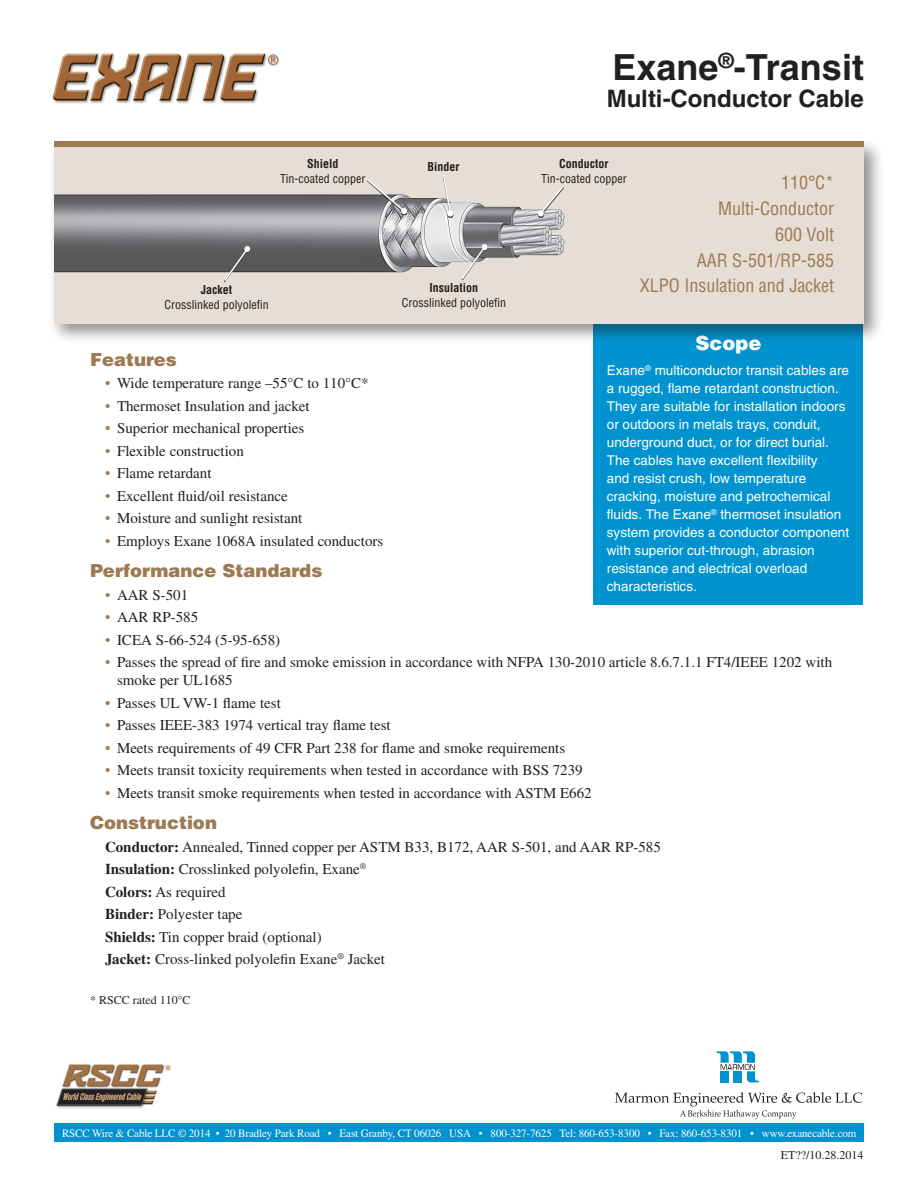
<style>
.page{position:relative;width:918px;height:1188px;background:#fff}
.page>*{position:absolute;margin:0;border:0;box-sizing:border-box;transform-origin:0 0}
.Product_title{font:700 36px "Helvetica";color:#231f20}
.Product_subtitle{font:700 24px "Helvetica";color:#231f20}
.t1{font:900 19.5px "Helvetica";color:#fff}
.Specs{font:condensed 18px "Helvetica";color:#9c7a53}
.Subheads{font:900 18px "Helvetica";color:#9c7a53}
.Body_text{font:15px/18px "Times";color:#231f20}
.t2{font:13.5px/18px "Helvetica";color:#fff}
.Callout{font:condensed 12px "Helvetica";color:#231f20}
.Callout-2{font:700 condensed 12px "Helvetica";color:#231f20}
.note{font:12px "Times";color:#231f20}
.t3{font:11.25px "Times";letter-spacing:-.01em;color:#fff}
.s1{color:#9c7a53}
.s2{font-weight:700}
</style>
<div class="page">
<div style="left:54px;top:1124px;width:810px;height:18px;background:#0093d0"></div>
<img style="left:56px;top:1064px;width:115px;height:44px">
<svg style="left:717px;top:1051px;width:42px;height:31px"></svg>
<svg style="left:615px;top:1092px;width:247px;height:27px"></svg>
<div style="left:593px;top:321px;width:270px;height:284px;background:#0093d0"></div>
<div style="left:48px;top:138px;width:837px;height:207px;background:#231f20;opacity:.5"></div>
<div style="left:54px;top:144px;width:810px;height:180px;background:#e6ded4"></div>
<div style="left:54px;top:141px;width:810px;height:6px;background:#9c7a53"></div>
<img style="left:52px;top:53px;width:228px;height:51px">
<img style="left:54px;top:194px;width:511px;height:79px">
<div style="left:538px;top:187px;width:26px;height:31px;background:#231f20;opacity:.75"></div>
<svg style="left:539px;top:186px;width:26px;height:30px"></svg>
<div style="left:538px;top:210px;width:6px;height:7px;background:#fff;border-radius:50%"></div>
<svg style="left:460px;top:244px;width:28px;height:37px"></svg>
<div style="left:443px;top:176px;width:10px;height:42px;background:#231f20;opacity:.75"></div>
<svg style="left:442px;top:175px;width:10px;height:40px"></svg>
<div style="left:447px;top:210px;width:6px;height:7px;background:#fff;border-radius:50%"></div>
<div style="left:367px;top:180px;width:40px;height:35px;background:#231f20;opacity:.75"></div>
<svg style="left:365px;top:179px;width:42px;height:35px"></svg>
<svg style="left:223px;top:246px;width:27px;height:37px"></svg>
<p class="Callout-2" style="left:307px;top:157px;width:33px">Shield</p>
<p class="Callout-2" style="left:428px;top:159px;width:34px">Binder</p>
<p class="Callout" style="left:280px;top:171px;width:87px">Tin-coated copper</p>
<p class="Callout-2" style="left:201px;top:282px;width:33px">Jacket</p>
<p class="Callout" style="left:164px;top:297px;width:106px">Crosslinked polyolefin</p>
<p class="Callout-2" style="left:430px;top:280px;width:50px">Insulation</p>
<p class="Callout" style="left:402px;top:295px;width:106px">Crosslinked polyolefin</p>
<p class="Product_title" style="left:612px;top:46px;width:253px">Exane<sup>®</sup>-Transit</p>
<p class="Product_subtitle" style="left:607px;top:84px;width:259px">Multi-Conductor Cable</p>
<p class="Callout-2" style="left:559px;top:157px;width:51px">Conductor</p>
<p class="Callout" style="left:541px;top:171px;width:87px">Tin-coated copper</p>
<p class="Specs" style="left:781px;top:172px;width:55px">110°C*</p>
<p class="Specs" style="left:718px;top:197px;width:117px">Multi-Conductor</p>
<p class="Specs" style="left:775px;top:223px;width:61px">600 Volt</p>
<p class="Specs" style="left:697px;top:249px;width:139px">AAR S-501/RP-585</p>
<p class="Specs" style="left:640px;top:275px;width:196px">XLPO Insulation and Jacket</p>
<h3 class="t1" style="left:695px;top:331px;width:68px">Scope</h3>
<p class="t2" style="left:607px;top:361px;width:244px">Exane<sup>®</sup> multiconductor transit cables are a rugged, flame retardant construction.<br>They are suitable for installation indoors or outdoors in metals trays, conduit, underground duct, or for direct burial.<br>The cables have excellent flexibility<br>and resist crush, low temperature cracking, moisture and petrochemical fluids. The Exane<sup>®</sup> thermoset insulation system provides a conductor component with superior cut-through, abrasion resistance and electrical overload characteristics.</p>
<p class="Subheads" style="left:90px;top:347px;width:88px">Features</p>
<p class="Body_text" style="left:105px;top:374px;width:265px"><span class="s1">•</span> Wide temperature range –55°C to 110°C*</p>
<p class="Body_text" style="left:105px;top:397px;width:206px"><span class="s1">•</span> Thermoset Insulation and jacket</p>
<p class="Body_text" style="left:105px;top:419px;width:201px"><span class="s1">•</span> Superior mechanical properties</p>
<p class="Body_text" style="left:105px;top:442px;width:140px"><span class="s1">•</span> Flexible construction</p>
<p class="Body_text" style="left:105px;top:464px;width:108px"><span class="s1">•</span> Flame retardant</p>
<p class="Body_text" style="left:105px;top:487px;width:184px"><span class="s1">•</span> Excellent fluid/oil resistance</p>
<p class="Body_text" style="left:105px;top:509px;width:199px"><span class="s1">•</span> Moisture and sunlight resistant</p>
<p class="Body_text" style="left:105px;top:532px;width:280px"><span class="s1">•</span> Employs Exane 1068A insulated conductors</p>
<p class="Subheads" style="left:90px;top:559px;width:234px">Performance Standards</p>
<p class="Body_text" style="left:105px;top:586px;width:85px"><span class="s1">•</span> AAR S-501</p>
<p class="Body_text" style="left:105px;top:608px;width:95px"><span class="s1">•</span> AAR RP-585</p>
<p class="Body_text" style="left:105px;top:631px;width:177px"><span class="s1">•</span> ICEA S-66-524 (5-95-658)</p>
<p class="Body_text" style="left:117px;top:653px;width:717px;text-indent:-12px"><span class="s1">•</span> Passes the spread of fire and smoke emission in accordance with NFPA 130-2010 article 8.6.7.1.1 FT4/IEEE 1202 with smoke per UL1685</p>
<p class="Body_text" style="left:105px;top:694px;width:177px"><span class="s1">•</span> Passes UL VW-1 flame test</p>
<p class="Body_text" style="left:105px;top:716px;width:287px"><span class="s1">•</span> Passes IEEE-383 1974 vertical tray flame test</p>
<p class="Body_text" style="left:105px;top:739px;width:462px"><span class="s1">•</span> Meets requirements of 49 CFR Part 238 for flame and smoke requirements</p>
<p class="Body_text" style="left:105px;top:761px;width:479px"><span class="s1">•</span> Meets transit toxicity requirements when tested in accordance with BSS 7239</p>
<p class="Body_text" style="left:105px;top:784px;width:488px"><span class="s1">•</span> Meets transit smoke requirements when tested in accordance with ASTM E662</p>
<p class="Subheads" style="left:90px;top:811px;width:129px">Construction</p>
<p class="Body_text" style="left:105px;top:838px;width:557px"><span class="s2">Conductor:</span> Annealed, Tinned copper per ASTM B33, B172, AAR S-501, and AAR RP-585</p>
<p class="Body_text" style="left:105px;top:860px;width:263px"><span class="s2">Insulation:</span> Crosslinked polyolefin, Exane<sup>®</sup></p>
<p class="Body_text" style="left:105px;top:883px;width:122px"><span class="s2">Colors:</span> As required</p>
<p class="Body_text" style="left:105px;top:905px;width:139px"><span class="s2">Binder:</span> Polyester tape</p>
<p class="Body_text" style="left:105px;top:928px;width:218px"><span class="s2">Shields:</span> Tin copper braid (optional)</p>
<p class="Body_text" style="left:105px;top:950px;width:282px"><span class="s2">Jacket:</span> Cross-linked polyolefin Exane<sup>®</sup> Jacket</p>
<p class="note" style="left:90px;top:993px;width:102px">* RSCC rated 110°C</p>
<p class="t3" style="left:62px;top:1127px;width:796px">RSCC Wire &amp; Cable LLC © 2014 • 20 Bradley Park Road • East Granby, CT 06026 USA • 800-327-7625 Tel: 860-653-8300 • Fax: 860-653-8301 • www.exanecable.com</p>
<p class="note" style="left:781px;top:1148px;width:84px">ET??/10.28.2014</p>
</div>
